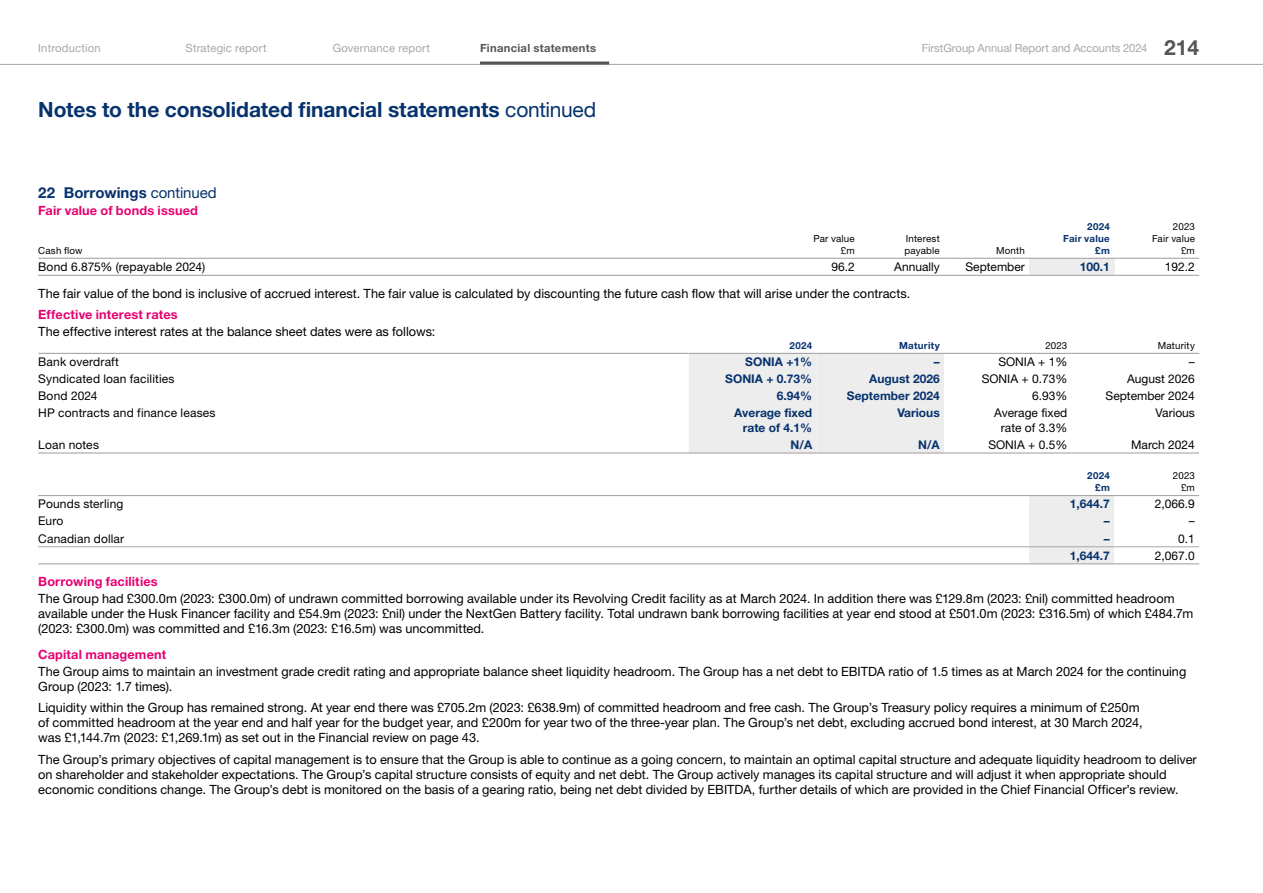
<style>
.page{position:relative;width:1263px;height:893px;background:#fff}
.page>*{position:absolute;margin:0;border:0;box-sizing:border-box;transform-origin:0 0}
.t1{font:700 21px "Helvetica Neue LT Pro";letter-spacing:-.005em;color:#06326e}
.t2{font:700 15px "Helvetica Neue LT Pro";letter-spacing:.005em;color:#06326e}
.t3{font:12.75px/15px "Helvetica Neue LT Pro";color:#000}
.t4{font:700 12.75px "Helvetica Neue LT Pro";letter-spacing:.01em;color:#e60071}
.t5{font:12px/14.2px "Helvetica Neue LT Pro";color:#000;text-align:center}
.t6{font:700 12px/14.2px "Helvetica Neue LT Pro";color:#06326e;text-align:right}
.t7{font:11.25px "Helvetica Neue LT Pro";letter-spacing:.01em;color:#a9a6a8}
.t8{font:700 11.25px "Helvetica Neue LT Pro";letter-spacing:.025em;color:#55565a}
.t9{font:9.75px/12px "Helvetica Neue LT Pro";letter-spacing:.02em;color:#000;text-align:right}
.t10{font:700 9.75px/12px "Helvetica Neue LT Pro";letter-spacing:.03em;color:#06326e;text-align:right}
.s1{font-weight:700;font-size:21px;color:#55565a}
.s2{font-weight:400}
</style>
<div class="page">
<hr style="left:0;top:64px;width:1263px;height:1px;background:#a9a6a8">
<div style="left:1029px;top:258px;width:85px;height:17px;background:#ededed"></div>
<hr style="left:38px;top:258px;width:736px;height:1px;background:#a9a6a8">
<hr style="left:774px;top:258px;width:85px;height:1px;background:#a9a6a8">
<hr style="left:859px;top:258px;width:85px;height:1px;background:#a9a6a8">
<hr style="left:944px;top:258px;width:85px;height:1px;background:#a9a6a8">
<hr style="left:1029px;top:258px;width:85px;height:1px;background:#a9a6a8">
<hr style="left:1114px;top:258px;width:85px;height:1px;background:#a9a6a8">
<hr style="left:38px;top:275px;width:736px;height:1px;background:#a9a6a8">
<hr style="left:774px;top:275px;width:85px;height:1px;background:#a9a6a8">
<hr style="left:859px;top:275px;width:85px;height:1px;background:#a9a6a8">
<hr style="left:944px;top:275px;width:85px;height:1px;background:#a9a6a8">
<hr style="left:1029px;top:275px;width:85px;height:1px;background:#a9a6a8">
<hr style="left:1114px;top:275px;width:85px;height:1px;background:#a9a6a8">
<div style="left:689px;top:354px;width:255px;height:98px;background:#ededed"></div>
<hr style="left:38px;top:353px;width:651px;height:1px;background:#a9a6a8">
<hr style="left:689px;top:353px;width:127px;height:1px;background:#a9a6a8">
<hr style="left:816px;top:353px;width:128px;height:1px;background:#a9a6a8">
<hr style="left:944px;top:353px;width:127px;height:1px;background:#a9a6a8">
<hr style="left:1071px;top:353px;width:128px;height:1px;background:#a9a6a8">
<hr style="left:38px;top:452px;width:651px;height:2px;background:#a9a6a8">
<hr style="left:689px;top:452px;width:127px;height:2px;background:#a9a6a8">
<hr style="left:816px;top:452px;width:128px;height:2px;background:#a9a6a8">
<hr style="left:944px;top:452px;width:127px;height:2px;background:#a9a6a8">
<hr style="left:1071px;top:452px;width:128px;height:2px;background:#a9a6a8">
<div style="left:1029px;top:496px;width:85px;height:67px;background:#ededed"></div>
<hr style="left:38px;top:495px;width:991px;height:1px;background:#a9a6a8">
<hr style="left:1029px;top:495px;width:85px;height:1px;background:#a9a6a8">
<hr style="left:1114px;top:495px;width:85px;height:1px;background:#a9a6a8">
<hr style="left:38px;top:563px;width:991px;height:1px;background:#a9a6a8">
<hr style="left:1029px;top:563px;width:85px;height:1px;background:#a9a6a8">
<hr style="left:1114px;top:563px;width:85px;height:1px;background:#a9a6a8">
<hr style="left:38px;top:546px;width:991px;height:1px;background:#a9a6a8">
<hr style="left:1029px;top:546px;width:85px;height:1px;background:#a9a6a8">
<hr style="left:1114px;top:546px;width:85px;height:1px;background:#a9a6a8">
<hr style="left:480px;top:62px;width:129px;height:3px;background:#55565a">
<p class="t7" style="left:38px;top:41px;width:64px">Introduction</p>
<p class="t7" style="left:185px;top:41px;width:83px">Strategic report</p>
<p class="t7" style="left:333px;top:41px;width:99px">Governance report</p>
<p class="t8" style="left:480px;top:41px;width:118px">Financial statements</p>
<p class="t7" style="left:922px;top:41px;width:279px">FirstGroup Annual Report and Accounts 2024 <span class="s1">214</span></p>
<h1 class="t1" style="left:38px;top:96px;width:559px">Notes to the consolidated financial statements <span class="s2">continued</span></h1>
<p class="t2" style="left:38px;top:183px;width:180px">22 Borrowings <span class="s2">continued</span></p>
<p class="t4" style="left:38px;top:202px;width:161px">Fair value of bonds issued</p>
<p class="t9" style="left:38px;top:244px;width:46px">Cash flow</p>
<p class="t9" style="left:813px;top:232px;width:43px">Par value £m</p>
<p class="t9" style="left:904px;top:232px;width:37px;text-align:left">Interest payable</p>
<p class="t9" style="left:996px;top:244px;width:30px">Month</p>
<p class="t10" style="left:1063px;top:220px;width:48px">2024<br>Fair value £m</p>
<p class="t9" style="left:1152px;top:220px;width:44px">2023<br>Fair value £m</p>
<p class="t5" style="left:38px;top:259px;width:168px">Bond 6.875% (repayable 2024)</p>
<p class="t5" style="left:831px;top:259px;width:25px">96.2</p>
<p class="t5" style="left:894px;top:259px;width:47px">Annually</p>
<p class="t5" style="left:965px;top:259px;width:61px">September</p>
<p class="t6" style="left:1080px;top:259px;width:32px">100.1</p>
<p class="t5" style="left:1165px;top:259px;width:32px">192.2</p>
<p class="t3" style="left:38px;top:285px;width:874px">The fair value of the bond is inclusive of accrued interest. The fair value is calculated by discounting the future cash flow that will arise under the contracts.</p>
<p class="t4" style="left:38px;top:306px;width:141px">Effective interest rates</p>
<p class="t3" style="left:38px;top:324px;width:399px">The effective interest rates at the balance sheet dates were as follows:</p>
<p class="t10" style="left:789px;top:339px;width:24px">2024</p>
<p class="t10" style="left:899px;top:339px;width:42px">Maturity</p>
<p class="t9" style="left:1045px;top:339px;width:24px">2023</p>
<p class="t9" style="left:1158px;top:339px;width:39px">Maturity</p>
<p class="t5" style="left:38px;top:355px;width:82px">Bank overdraft</p>
<p class="t6" style="left:745px;top:354px;width:68px">SONIA +1%</p>
<p class="t6" style="left:934px;top:354px;width:7px">–</p>
<p class="t5" style="left:998px;top:355px;width:70px">SONIA + 1%</p>
<p class="t5" style="left:1189px;top:355px;width:7px">–</p>
<p class="t5" style="left:38px;top:372px;width:138px">Syndicated loan facilities</p>
<p class="t6" style="left:725px;top:372px;width:88px">SONIA + 0.73%</p>
<p class="t6" style="left:869px;top:372px;width:72px">August 2026</p>
<p class="t5" style="left:982px;top:372px;width:87px">SONIA + 0.73%</p>
<p class="t5" style="left:1127px;top:372px;width:69px">August 2026</p>
<p class="t5" style="left:38px;top:389px;width:61px">Bond 2024</p>
<p class="t6" style="left:777px;top:389px;width:37px">6.94%</p>
<p class="t6" style="left:847px;top:389px;width:94px">September 2024</p>
<p class="t5" style="left:1032px;top:389px;width:37px">6.93%</p>
<p class="t5" style="left:1105px;top:389px;width:91px">September 2024</p>
<p class="t5" style="left:38px;top:406px;width:179px">HP contracts and finance leases</p>
<p class="t6" style="left:734px;top:406px;width:80px">Average fixed rate of 4.1%</p>
<p class="t6" style="left:897px;top:406px;width:44px">Various</p>
<p class="t5" style="left:994px;top:406px;width:75px">Average fixed rate of 3.3%</p>
<p class="t5" style="left:1155px;top:406px;width:41px">Various</p>
<p class="t5" style="left:38px;top:437px;width:62px">Loan notes</p>
<p class="t6" style="left:791px;top:437px;width:23px">N/A</p>
<p class="t6" style="left:918px;top:437px;width:23px">N/A</p>
<p class="t5" style="left:988px;top:437px;width:80px">SONIA + 0.5%</p>
<p class="t5" style="left:1131px;top:437px;width:65px">March 2024</p>
<p class="t10" style="left:1087px;top:470px;width:24px">2024 £m</p>
<p class="t9" style="left:1173px;top:470px;width:24px">2023 £m</p>
<p class="t5" style="left:38px;top:497px;width:87px">Pounds sterling</p>
<p class="t6" style="left:1070px;top:497px;width:42px">1,644.7</p>
<p class="t5" style="left:1155px;top:497px;width:42px">2,066.9</p>
<p class="t5" style="left:38px;top:514px;width:27px">Euro</p>
<p class="t6" style="left:1104px;top:514px;width:7px">–</p>
<p class="t5" style="left:1189px;top:514px;width:7px">–</p>
<p class="t5" style="left:38px;top:531px;width:88px">Canadian dollar</p>
<p class="t6" style="left:1104px;top:531px;width:7px">–</p>
<p class="t5" style="left:1178px;top:531px;width:18px">0.1</p>
<p class="t6" style="left:1070px;top:548px;width:42px">1,644.7</p>
<p class="t5" style="left:1155px;top:548px;width:42px">2,067.0</p>
<p class="t4" style="left:38px;top:574px;width:121px">Borrowing facilities</p>
<p class="t3" style="left:38px;top:591px;width:1156px">The Group had £300.0m (2023: £300.0m) of undrawn committed borrowing available under its Revolving Credit facility as at March 2024. In addition there was £129.8m (2023: £nil) committed headroom available under the Husk Financer facility and £54.9m (2023: £nil) under the NextGen Battery facility. Total undrawn bank borrowing facilities at year end stood at £501.0m (2023: £316.5m) of which £484.7m (2023: £300.0m) was committed and £16.3m (2023: £16.5m) was uncommitted.</p>
<p class="t4" style="left:38px;top:646px;width:130px">Capital management</p>
<p class="t3" style="left:38px;top:664px;width:1149px">The Group aims to maintain an investment grade credit rating and appropriate balance sheet liquidity headroom. The Group has a net debt to EBITDA ratio of 1.5 times as at March 2024 for the continuing<br>Group (2023: 1.7 times).</p>
<p class="t3" style="left:38px;top:700px;width:1106px">Liquidity within the Group has remained strong. At year end there was £705.2m (2023: £638.9m) of committed headroom and free cash. The Group’s Treasury policy requires a minimum of £250m of committed headroom at the year end and half year for the budget year, and £200m for year two of the three‑year plan. The Group’s net debt, excluding accrued bond interest, at 30 March 2024, was £1,144.7m (2023: £1,269.1m) as set out in the Financial review on page 43.</p>
<p class="t3" style="left:38px;top:751px;width:1160px">The Group’s primary objectives of capital management is to ensure that the Group is able to continue as a going concern, to maintain an optimal capital structure and adequate liquidity headroom to deliver on shareholder and stakeholder expectations. The Group’s capital structure consists of equity and net debt. The Group actively manages its capital structure and will adjust it when appropriate should economic conditions change. The Group’s debt is monitored on the basis of a gearing ratio, being net debt divided by EBITDA, further details of which are provided in the Chief Financial Officer’s review.</p>
</div>
